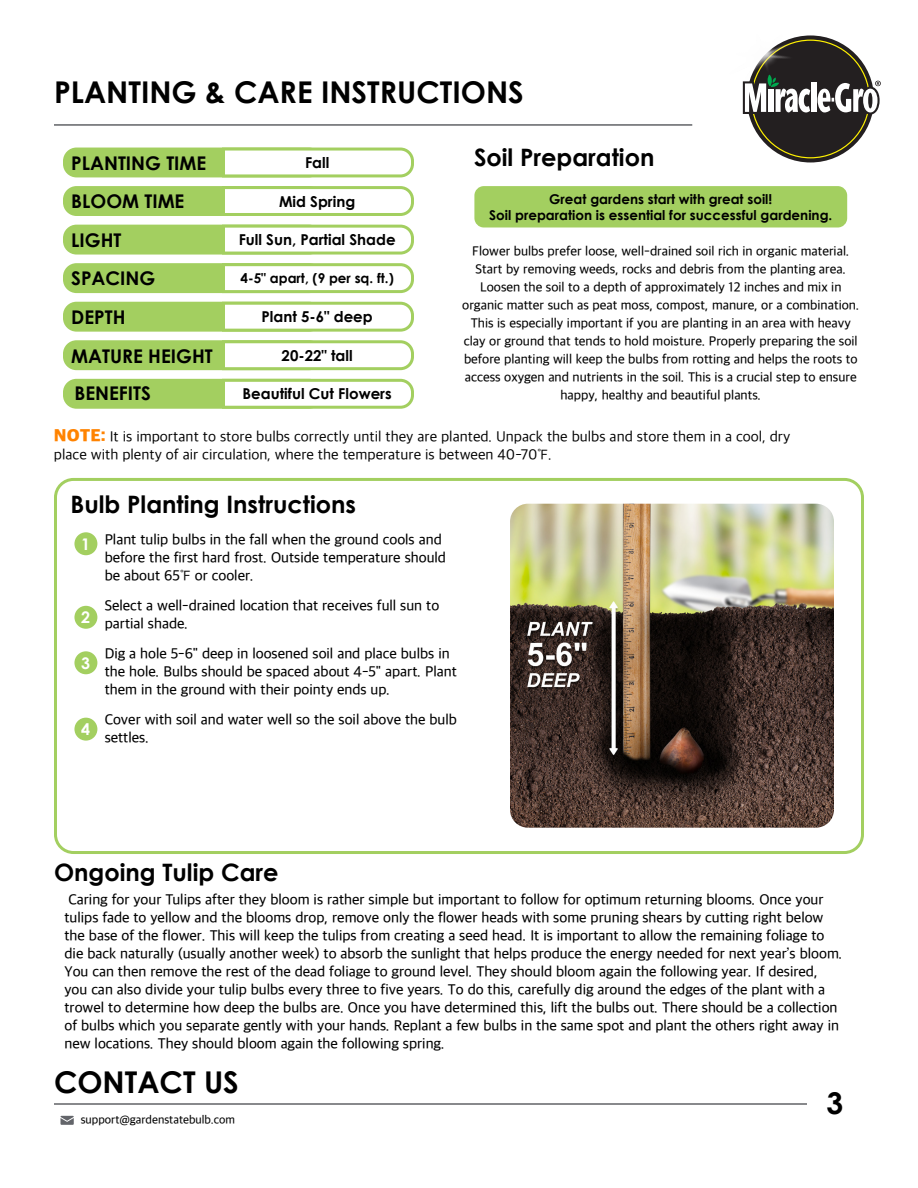
<style>
.page{position:relative;width:918px;height:1188px;background:#fff}
.page>*{position:absolute;margin:0;border:0;box-sizing:border-box;transform-origin:0 0}
.t1{font:700 30px "Century Gothic";color:#000}
.t2{font:700 24px "Century Gothic";color:#000}
.t3{font:700 18.9px/36.9px "Century Gothic";color:#000}
.t4{font:700 16.05px "Century Gothic";color:#fff}
.t5{font:500 15px/18px "Apple SD Gothic Neo";color:#000}
.t6{font:15px/18px "Apple SD Gothic Neo";color:#000}
.t7{font:700 15px "Century Gothic";color:#000}
.t8{font:500 13.5px/18px "Apple SD Gothic Neo";color:#000;text-align:center}
.t9{font:700 13.5px/16.2px "Century Gothic";color:#000;text-align:center}
.t10{font:500 12px "Apple SD Gothic Neo";color:#000}
.s1{font-weight:800;font-size:18px;color:#ff8300}
.s2{font-weight:400}
</style>
<div class="page">
<hr style="left:54px;top:124px;width:638px;height:2px;background:#616367">
<div style="left:63px;top:148px;width:259px;height:29px;background:#a3cf60;border-radius:13px"></div>
<div style="left:54px;top:478px;width:810px;height:376px;border:3px solid #a3cf60;border-radius:18px"></div>
<div style="left:63px;top:225px;width:259px;height:30px;background:#a3cf60;border-radius:13px"></div>
<div style="left:63px;top:302px;width:259px;height:30px;background:#a3cf60;border-radius:13px"></div>
<div style="left:63px;top:186px;width:259px;height:30px;background:#a3cf60;border-radius:13px"></div>
<div style="left:63px;top:263px;width:259px;height:30px;background:#a3cf60;border-radius:13px"></div>
<div style="left:63px;top:340px;width:259px;height:30px;background:#a3cf60;border-radius:13px"></div>
<div style="left:63px;top:379px;width:259px;height:30px;background:#a3cf60;border-radius:13px"></div>
<svg style="left:220px;top:147px;width:194px;height:31px"></svg>
<svg style="left:220px;top:186px;width:194px;height:30px"></svg>
<svg style="left:220px;top:224px;width:194px;height:31px"></svg>
<svg style="left:220px;top:263px;width:194px;height:69px"></svg>
<svg style="left:220px;top:340px;width:194px;height:69px"></svg>
<hr style="left:54px;top:1103px;width:753px;height:2px;background:#616367">
<img style="left:510px;top:504px;width:324px;height:324px">
<div style="left:474px;top:186px;width:373px;height:41px;background:#a3cf60;border-radius:9px"></div>
<svg style="left:60px;top:1116px;width:14px;height:9px"></svg>
<img style="left:717px;top:107px;width:131px;height:89px">
<div style="left:742px;top:30px;width:137px;height:138px;border:11px solid #fff;border-radius:50%"></div>
<img style="left:742px;top:30px;width:80px;height:72px">
<svg style="left:743px;top:40px;width:138px;height:118px"></svg>
<div style="left:74px;top:532px;width:23px;height:23px;background:#a3cf60;border-radius:50%"></div>
<div style="left:74px;top:606px;width:23px;height:23px;background:#a3cf60;border-radius:50%"></div>
<div style="left:74px;top:651px;width:23px;height:23px;background:#a3cf60;border-radius:50%"></div>
<div style="left:74px;top:718px;width:23px;height:23px;background:#a3cf60;border-radius:50%"></div>
<h1 class="t1" style="left:54px;top:69px;width:471px">PLANTING &amp; CARE INSTRUCTIONS</h1>
<p class="t3" style="left:71px;top:143px;width:137px">PLANTING TIME</p>
<p class="t3" style="left:71px;top:182px;width:115px">BLOOM TIME</p>
<p class="t3" style="left:71px;top:221px;width:52px">LIGHT</p>
<p class="t3" style="left:71px;top:259px;width:86px">SPACING</p>
<p class="t3" style="left:71px;top:298px;width:56px">DEPTH</p>
<p class="t3" style="left:71px;top:337px;width:143px">MATURE HEIGHT<br>BENEFITS</p>
<p class="t7" style="left:305px;top:151px;width:26px">Fall</p>
<h2 class="t2" style="left:474px;top:139px;width:182px">Soil Preparation</h2>
<p class="t7" style="left:279px;top:190px;width:78px">Mid Spring</p>
<p class="t7" style="left:239px;top:228px;width:158px">Full Sun, Partial Shade</p>
<p class="t9" style="left:240px;top:270px;width:155px">4-5" apart, (9 per sq. ft.)</p>
<p class="t7" style="left:262px;top:305px;width:113px">Plant 5-6" deep</p>
<p class="t7" style="left:282px;top:344px;width:73px">20-22" tall</p>
<p class="t7" style="left:243px;top:383px;width:151px">Beautiful Cut Flowers</p>
<p class="t9" style="left:489px;top:190px;width:345px">Great gardens start with great soil!<br>Soil preparation is essential for successful gardening.</p>
<p class="t8" style="left:462px;top:243px;width:399px">Flower bulbs prefer loose, well-drained soil rich in organic material.<br>Start by removing weeds, rocks and debris from the planting area.<br>Loosen the soil to a depth of approximately 12 inches and mix in organic matter such as peat moss, compost, manure, or a combination.<br>This is especially important if you are planting in an area with heavy clay or ground that tends to hold moisture. Properly preparing the soil before planting will keep the bulbs from rotting and helps the roots to access oxygen and nutrients in the soil. This is a crucial step to ensure happy, healthy and beautiful plants.</p>
<p class="t6" style="left:54px;top:429px;width:738px"><span class="s1">NOTE:</span> It is important to store bulbs correctly until they are planted. Unpack the bulbs and store them in a cool, dry place with plenty of air circulation, where the temperature is between 40-70℉.</p>
<h2 class="t2" style="left:70px;top:486px;width:287px">Bulb Planting Instructions</h2>
<p class="t4" style="left:81px;top:532px;width:10px">1</p>
<p class="t4" style="left:81px;top:605px;width:10px">2</p>
<p class="t4" style="left:81px;top:651px;width:10px">3</p>
<p class="t4" style="left:81px;top:717px;width:10px">4</p>
<p class="t5" style="left:105px;top:532px;width:343px">Plant tulip bulbs in the fall when the ground cools and before the first hard frost. Outside temperature should be about 65<span class="s2">℉</span> or cooler.</p>
<p class="t5" style="left:105px;top:598px;width:336px">Select a well-drained location that receives full sun to partial shade.</p>
<p class="t5" style="left:105px;top:646px;width:354px">Dig a hole 5-6" deep in loosened soil and place bulbs in the hole. Bulbs should be spaced about 4-5" apart. Plant them in the ground with their pointy ends up.</p>
<p class="t5" style="left:105px;top:712px;width:354px">Cover with soil and water well so the soil above the bulb settles.</p>
<h2 class="t2" style="left:54px;top:854px;width:226px">Ongoing Tulip Care</h2>
<p class="t5" style="left:64px;top:892px;width:780px">Caring for your Tulips after they bloom is rather simple but important to follow for optimum returning blooms. Once your tulips fade to yellow and the blooms drop, remove only the flower heads with some pruning shears by cutting right below the base of the flower. This will keep the tulips from creating a seed head. It is important to allow the remaining foliage to die back naturally (usually another week) to absorb the sunlight that helps produce the energy needed for next year’s bloom.<br>You can then remove the rest of the dead foliage to ground level. They should bloom again the following year. If desired, you can also divide your tulip bulbs every three to five years. To do this, carefully dig around the edges of the plant with a trowel to determine how deep the bulbs are. Once you have determined this, lift the bulbs out. There should be a collection of bulbs which you separate gently with your hands. Replant a few bulbs in the same spot and plant the others right away in new locations. They should bloom again the following spring.</p>
<h1 class="t1" style="left:54px;top:1060px;width:186px">CONTACT US</h1>
<p class="t10" style="left:81px;top:1113px;width:156px">support@gardenstatebulb.com</p>
<h1 class="t1" style="left:826px;top:1080px;width:18px">3</h1>
</div>
